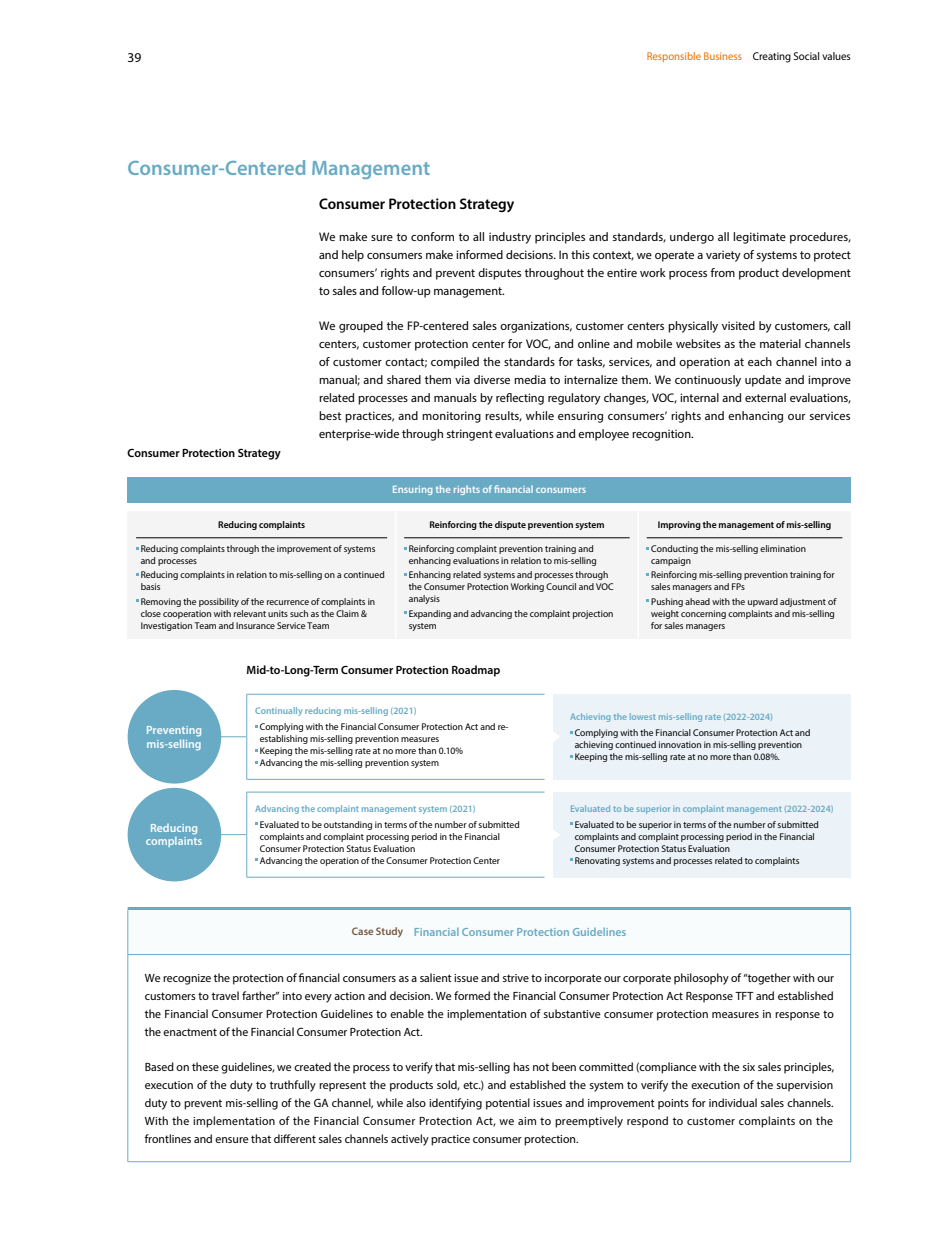
<style>
.page{position:relative;width:936px;height:1234px;background:#fff}
.page>*{position:absolute;margin:0;border:0;box-sizing:border-box;transform-origin:0 0}
.t1{font:600 21px "Myriad Pro";color:#69abc5}
.t2{font:600 15.3px "Myriad Pro";color:#000}
.t3{font:13.5px "Myriad Pro";color:#000}
.t4{font:12.45px/18px "Myriad Pro";color:#000;text-align:justify}
.t5{font:12px/18px "Myriad Pro";color:#000;text-align:justify}
.t6{font:600 12px "Myriad Pro";color:#000}
.t7{font:600 12px "Myriad Pro";color:#69abc5}
.t8{font:600 12px/13.5px "Myriad Pro";color:#fff}
.t9{font:11.25px "Myriad Pro";color:#000;scale:.96 1}
.t10{font:600 10.95px "Myriad Pro";color:#fff}
.t11{font:9.75px/12px "Myriad Pro";color:#000}
.t12{font:600 9.75px "Myriad Pro";color:#69abc5}
.t13{font:600 9.75px "Myriad Pro";color:#000}
.s1{color:#ed7100}
.s2{font-size:10.95px;color:#76563e}
</style>
<div class="page">
<div style="left:128px;top:908px;width:722px;height:46px;background:#f9fcfd"></div>
<hr style="left:127px;top:909px;width:1px;height:45px;background:#69abc5">
<hr style="left:128px;top:906px;width:722px;height:3px;background:#69abc5">
<hr style="left:850px;top:909px;width:1px;height:45px;background:#69abc5">
<hr style="left:127px;top:954px;width:1px;height:207px;background:#69abc5">
<hr style="left:128px;top:954px;width:722px;height:1px;background:#69abc5">
<hr style="left:850px;top:954px;width:1px;height:207px;background:#69abc5">
<hr style="left:128px;top:1161px;width:722px;height:1px;background:#69abc5">
<div style="left:128px;top:476px;width:722px;height:26px;background:#69abc5"></div>
<div style="left:128px;top:510px;width:722px;height:128px;background:#f4f4f4"></div>
<hr style="left:395px;top:510px;width:1px;height:128px;background:#fff">
<hr style="left:637px;top:510px;width:2px;height:128px;background:#fff">
<hr style="left:136px;top:537px;width:251px;height:1px;background:#000">
<hr style="left:404px;top:537px;width:225px;height:1px;background:#000">
<hr style="left:646px;top:537px;width:196px;height:1px;background:#000">
<svg style="left:221px;top:736px;width:25px;height:1px"></svg>
<div style="left:553px;top:694px;width:297px;height:85px;background:#ebf3f8"></div>
<hr style="left:246px;top:693px;width:298px;height:1px;background:#69abc5">
<hr style="left:246px;top:694px;width:1px;height:85px;background:#69abc5">
<hr style="left:246px;top:778px;width:298px;height:1px;background:#69abc5">
<svg style="left:553px;top:732px;width:7px;height:10px"></svg>
<div style="left:128px;top:689px;width:93px;height:94px;background:#69abc5;border-radius:50%"></div>
<svg style="left:221px;top:834px;width:25px;height:1px"></svg>
<div style="left:128px;top:787px;width:93px;height:94px;background:#69abc5;border-radius:50%"></div>
<div style="left:553px;top:792px;width:297px;height:85px;background:#ebf3f8"></div>
<hr style="left:246px;top:791px;width:298px;height:1px;background:#69abc5">
<hr style="left:246px;top:792px;width:1px;height:84px;background:#69abc5">
<hr style="left:246px;top:876px;width:298px;height:1px;background:#69abc5">
<svg style="left:553px;top:830px;width:7px;height:10px"></svg>
<h3 class="t3" style="left:128px;top:49px;width:15px">39</h3>
<p class="t9" style="left:646px;top:50px;width:214px"><span class="s1">Responsible Business</span> Creating Social values</p>
<h1 class="t1" style="left:128px;top:154px;width:304px">Consumer-Centered Management</h1>
<p class="t6" style="left:128px;top:445px;width:154px">Consumer Protection Strategy</p>
<h2 class="t2" style="left:319px;top:194px;width:196px">Consumer Protection Strategy</h2>
<p class="t4" style="left:319px;top:228px;width:533px">We make sure to conform to all industry principles and standards, undergo all legitimate procedures, and help consumers make informed decisions. In this context, we operate a variety of systems to protect consumers’ rights and prevent disputes throughout the entire work process from product development to sales and follow-up management.</p>
<p class="t4" style="left:319px;top:317px;width:533px">We grouped the FP-centered sales organizations, customer centers physically visited by customers, call centers, customer protection center for VOC, and online and mobile websites as the material channels of customer contact; compiled the standards for tasks, services, and operation at each channel into a manual; and shared them via diverse media to internalize them. We continuously update and improve related processes and manuals by reflecting regulatory changes, VOC, internal and external evaluations, best practices, and monitoring results, while ensuring consumers’ rights and enhancing our services enterprise-wide through stringent evaluations and employee recognition.</p>
<p class="t10" style="left:392px;top:482px;width:196px">Ensuring the rights of financial consumers</p>
<p class="t13" style="left:218px;top:518px;width:88px">Reducing complaints</p>
<p class="t11" style="left:141px;top:542px;width:236px">Reducing complaints through the improvement of systems and processes</p>
<p class="t11" style="left:141px;top:569px;width:245px">Reducing complaints in relation to mis-selling on a continued basis</p>
<p class="t11" style="left:141px;top:595px;width:236px">Removing the possibility of the recurrence of complaints in close cooperation with relevant units such as the Claim &amp;<br>Investigation Team and Insurance Service Team</p>
<p class="t13" style="left:429px;top:518px;width:177px">Reinforcing the dispute prevention system</p>
<p class="t11" style="left:409px;top:542px;width:189px">Reinforcing complaint prevention training and enhancing evaluations in relation to mis-selling</p>
<p class="t11" style="left:409px;top:569px;width:206px">Enhancing related systems and processes through the Consumer Protection Working Council and VOC analysis</p>
<p class="t11" style="left:409px;top:607px;width:206px">Expanding and advancing the complaint projection system</p>
<p class="t13" style="left:657px;top:518px;width:175px">Improving the management of mis-selling</p>
<p class="t11" style="left:651px;top:542px;width:156px">Conducting the mis-selling elimination campaign</p>
<p class="t11" style="left:651px;top:569px;width:185px">Reinforcing mis-selling prevention training for sales managers and FPs</p>
<p class="t11" style="left:651px;top:595px;width:186px;text-align:justify">Pushing ahead with the upward adjustment of weight concerning complaints and mis-selling for sales managers</p>
<p class="t8" style="left:146px;top:722px;width:58px">Preventing mis-selling</p>
<p class="t8" style="left:146px;top:820px;width:58px;text-align:center">Reducing complaints</p>
<p class="t6" style="left:246px;top:662px;width:255px">Mid-to-Long-Term Consumer Protection Roadmap</p>
<p class="t12" style="left:255px;top:704px;width:163px">Continually reducing mis-selling (2021)</p>
<p class="t11" style="left:260px;top:720px;width:250px">Complying with the Financial Consumer Protection Act and re&shy;establishing mis-selling prevention measures<br>Keeping the mis-selling rate at no more than 0.10%<br>Advancing the mis-selling prevention system</p>
<p class="t12" style="left:255px;top:802px;width:222px">Advancing the complaint management system (2021)</p>
<p class="t11" style="left:260px;top:818px;width:261px">Evaluated to be outstanding in terms of the number of submitted complaints and complaint processing period in the Financial Consumer Protection Status Evaluation<br>Advancing the operation of the Consumer Protection Center</p>
<p class="t12" style="left:570px;top:710px;width:204px">Achieving the lowest mis-selling rate (2022-2024)</p>
<p class="t11" style="left:574px;top:726px;width:237px">Complying with the Financial Consumer Protection Act and achieving continued innovation in mis-selling prevention<br>Keeping the mis-selling rate at no more than 0.08%.</p>
<p class="t12" style="left:570px;top:802px;width:265px">Evaluated to be superior in complaint management (2022-2024)</p>
<p class="t11" style="left:574px;top:818px;width:246px">Evaluated to be superior in terms of the number of submitted complaints and complaint processing period in the Financial Consumer Protection Status Evaluation<br>Renovating systems and processes related to complaints</p>
<p class="t7" style="left:352px;top:923px;width:276px"><span class="s2">Case Study</span> Financial Consumer Protection Guidelines</p>
<p class="t5" style="left:145px;top:968px;width:690px">We recognize the protection of financial consumers as a salient issue and strive to incorporate our corporate philosophy of “together with our customers to travel farther” into every action and decision. We formed the Financial Consumer Protection Act Response TFT and established the Financial Consumer Protection Guidelines to enable the implementation of substantive consumer protection measures in response to the enactment of the Financial Consumer Protection Act.</p>
<p class="t5" style="left:145px;top:1057px;width:690px">Based on these guidelines, we created the process to verify that mis-selling has not been committed (compliance with the six sales principles, execution of the duty to truthfully represent the products sold, etc.) and established the system to verify the execution of the supervision duty to prevent mis-selling of the GA channel, while also identifying potential issues and improvement points for individual sales channels.<br>With the implementation of the Financial Consumer Protection Act, we aim to preemptively respond to customer complaints on the frontlines and ensure that different sales channels actively practice consumer protection.</p>
</div>
